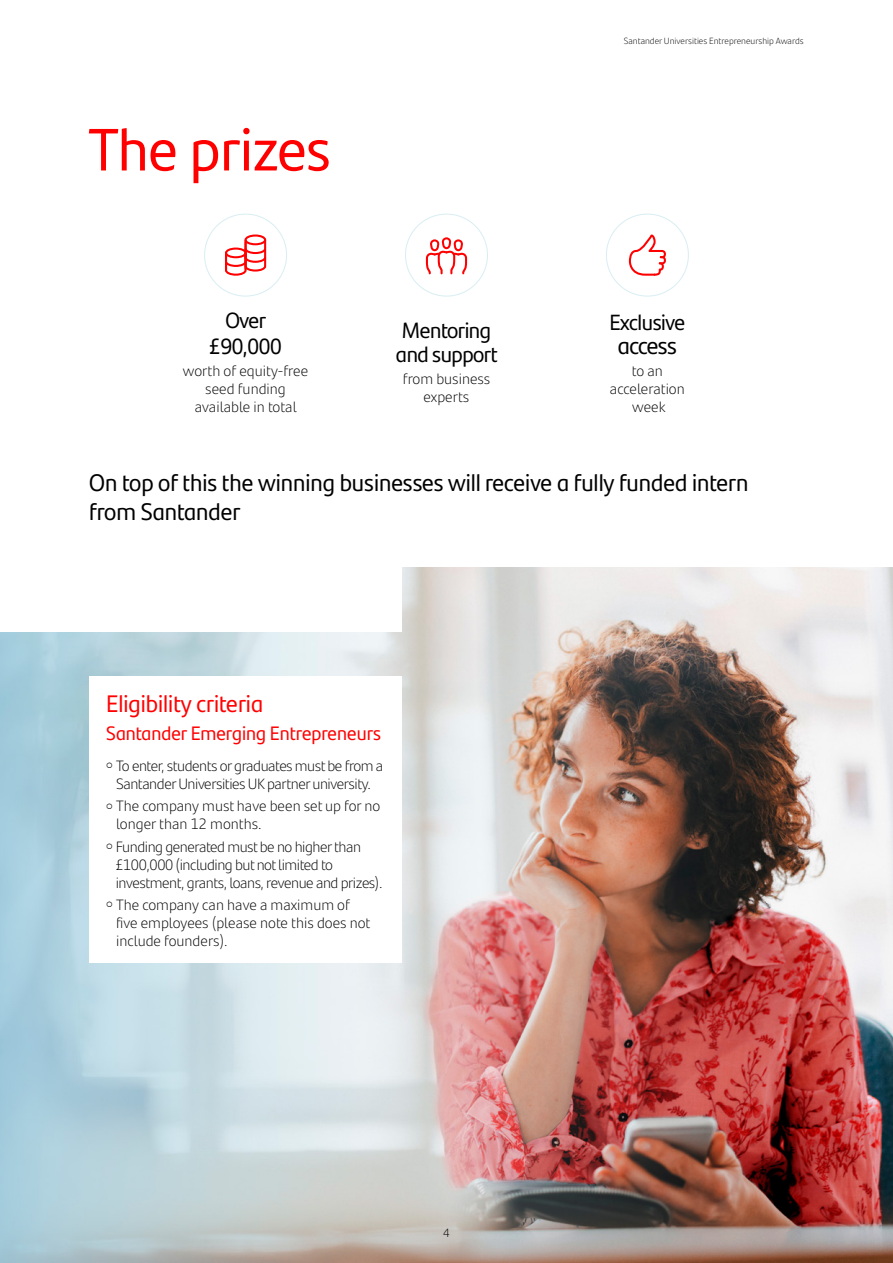
<style>
.page{position:relative;width:893px;height:1263px;background:#fff}
.page>*{position:absolute;margin:0;border:0;box-sizing:border-box;transform-origin:0 0}
.t1{font:60px "Santander Headline";color:#f00}
.t2{font:24px/28.5px "Santander Headline";color:#000}
.t3{font:24px "Santander Headline";color:#f00}
.t4{font:22.05px/25.5px "Santander Headline";letter-spacing:-.02em;color:#000;text-align:center}
.t5{font:19.5px "Santander Headline";color:#f00}
.t6{font:300 15px/18px "Santander Text";color:#000;text-align:center}
.t7{font:300 15px/18px "Santander Text";letter-spacing:-.02em;color:#000;text-align:center}
.t8{font:300 12px "Santander Text";color:#000}
.t9{font:300 9px "Santander Text";color:#000}
</style>
<div class="page">
<img style="left:0;top:568px;width:893px;height:695px">
<div style="left:0;top:478px;width:402px;height:153px;background:#fff"></div>
<div style="left:89px;top:677px;width:313px;height:286px;background:#fff"></div>
<div style="left:204px;top:214px;width:83px;height:83px;border:1px solid #d9eef3;border-radius:50%"></div>
<div style="left:245px;top:234px;width:21px;height:11px;border:2px solid #f00;border-radius:50%"></div>
<svg style="left:225px;top:238px;width:42px;height:38px"></svg>
<div style="left:405px;top:214px;width:83px;height:83px;border:1px solid #d9eef3;border-radius:50%"></div>
<svg style="left:425px;top:237px;width:43px;height:38px"></svg>
<div style="left:606px;top:214px;width:83px;height:83px;border:1px solid #d9eef3;border-radius:50%"></div>
<svg style="left:628px;top:236px;width:38px;height:40px"></svg>
<h1 class="t1" style="left:89px;top:104px;width:243px">The prizes</h1>
<h3 class="t4" style="left:209px;top:307px;width:74px">Over £90,000</h3>
<p class="t6" style="left:183px;top:361px;width:127px">worth of equity-free seed funding available in total</p>
<h3 class="t4" style="left:396px;top:317px;width:103px;line-height:24px;text-align:left">Mentoring and support</h3>
<p class="t6" style="left:403px;top:369px;width:89px">from business experts</p>
<p class="t9" style="left:624px;top:34px;width:181px">Santander Universities Entrepreneurship Awards</p>
<h3 class="t4" style="left:609px;top:308px;width:77px">Exclusive</h3>
<h2 class="t2" style="left:618px;top:330px;width:61px">access</h2>
<p class="t6" style="left:610px;top:361px;width:76px">to an acceleration week</p>
<h2 class="t2" style="left:89px;top:467px;width:661px">On top of this the winning businesses will receive a fully funded intern from Santander</h2>
<h2 class="t3" style="left:106px;top:685px;width:158px">Eligibility criteria</h2>
<h3 class="t5" style="left:106px;top:719px;width:276px">Santander Emerging Entrepreneurs</h3>
<p class="t7" style="left:106px;top:756px;width:279px">○ To enter, students or graduates must be from a<br>Santander Universities UK partner university.</p>
<p class="t6" style="left:116px;top:796px;width:266px;text-align:left;text-indent:-10px">○ The company must have been set up for no longer than 12 months.</p>
<p class="t7" style="left:116px;top:837px;width:268px;text-align:left;text-indent:-10px">○ Funding generated must be no higher than £100,000 (including but not limited to investment, grants, loans, revenue and prizes).</p>
<p class="t6" style="left:116px;top:895px;width:256px;text-align:left;text-indent:-10px">○ The company can have a maximum of five employees (please note this does not include founders).</p>
<p class="t8" style="left:443px;top:1223px;width:8px">4</p>
</div>
